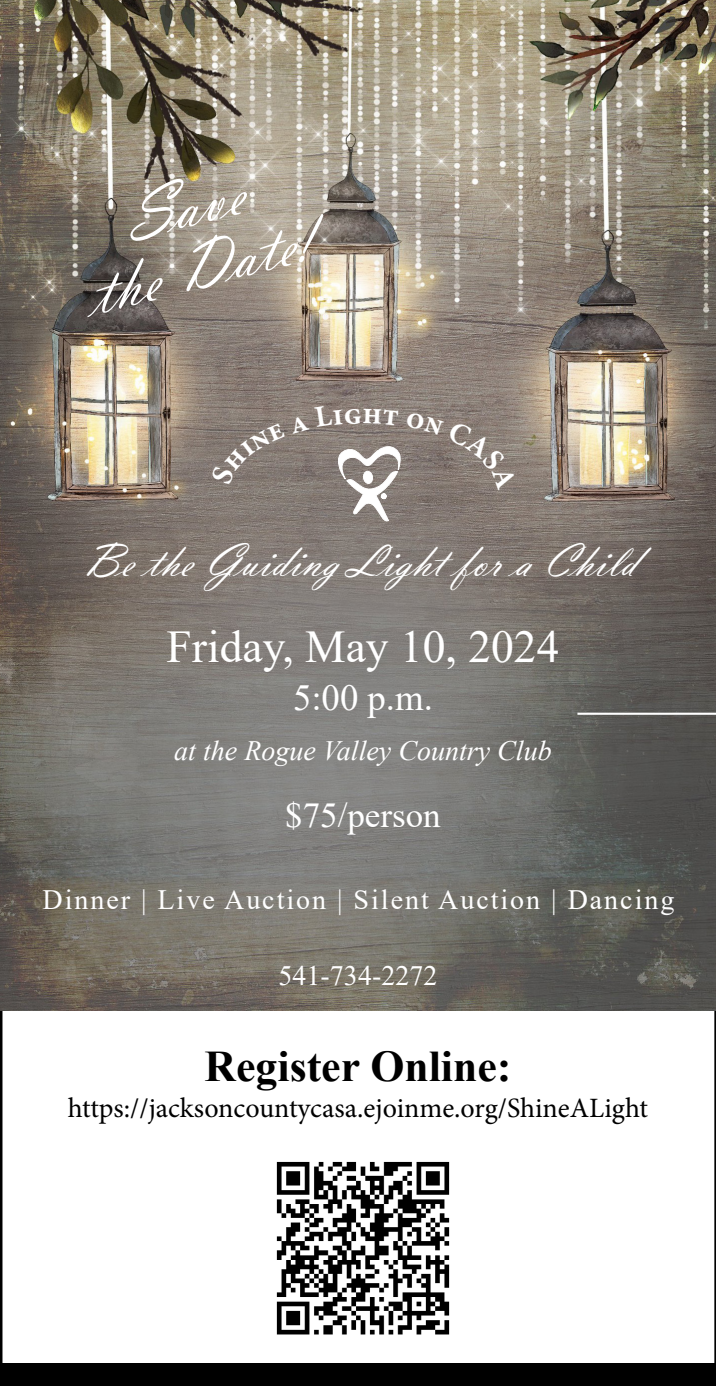
<style>
.page{position:relative;width:716px;height:1386px;background:#fff}
.page>*{position:absolute;margin:0;border:0;box-sizing:border-box;transform-origin:0 0}
.t1{font:72.27px/62.1px "Vladimir Script";color:#fff;text-align:center}
.t2{font:48.12px "Vladimir Script";color:#fff}
.t3{font:45.5px "Times New Roman";color:#fff}
.t4{font:700 43.75px "Times New Roman";color:#000}
.t5{font:36.75px "Times New Roman";color:#fff}
.t6{font:35px "Times New Roman";color:#fff}
.t7{font:28px "Minion Pro";color:#000}
.t8{font:28px "Times New Roman";letter-spacing:.07em;color:#fff}
.t9{font:italic 28px "Times New Roman";color:#fff}
.t10{font:28px "Times New Roman";color:#fff}
</style>
<div class="page">
<div style="left:3px;top:1363px;width:710px;height:20px;background:#000"></div>
<img style="left:0;top:0;width:716px;height:1011px">
<hr style="left:577px;top:713px;width:139px;height:2px;background:#fff">
<img style="left:276px;top:1161px;width:174px;height:174px">
<svg style="left:211px;top:405px;width:189px;height:117px;background:#8e847e"></svg>
<svg style="left:406px;top:412px;width:111px;height:79px;background:#887d76"></svg>
<h1 class="t1" style="left:68px;top:203px;width:228px;rotate:-14deg">Save<br>the Date!</h1>
<h2 class="t2" style="left:83px;top:533px;width:555px">Be the Guiding Light for a Child</h2>
<h3 class="t3" style="left:166px;top:615px;width:394px">Friday, May 10, 2024</h3>
<h3 class="t5" style="left:293px;top:671px;width:141px">5:00 p.m.</h3>
<p class="t9" style="left:174px;top:731px;width:379px">at the Rogue Valley Country Club</p>
<p class="t6" style="left:285px;top:791px;width:157px">$75/person</p>
<p class="t8" style="left:42px;top:880px;width:633px">Dinner | Live Auction | Silent Auction | Dancing</p>
<p class="t10" style="left:278px;top:956px;width:160px">541-734-2272</p>
<h3 class="t4" style="left:204px;top:1034px;width:308px">Register Online:</h3>
<p class="t7" style="left:68px;top:1089px;width:581px">https://jacksoncountycasa.ejoinme.org/ShineALight</p>
</div>
